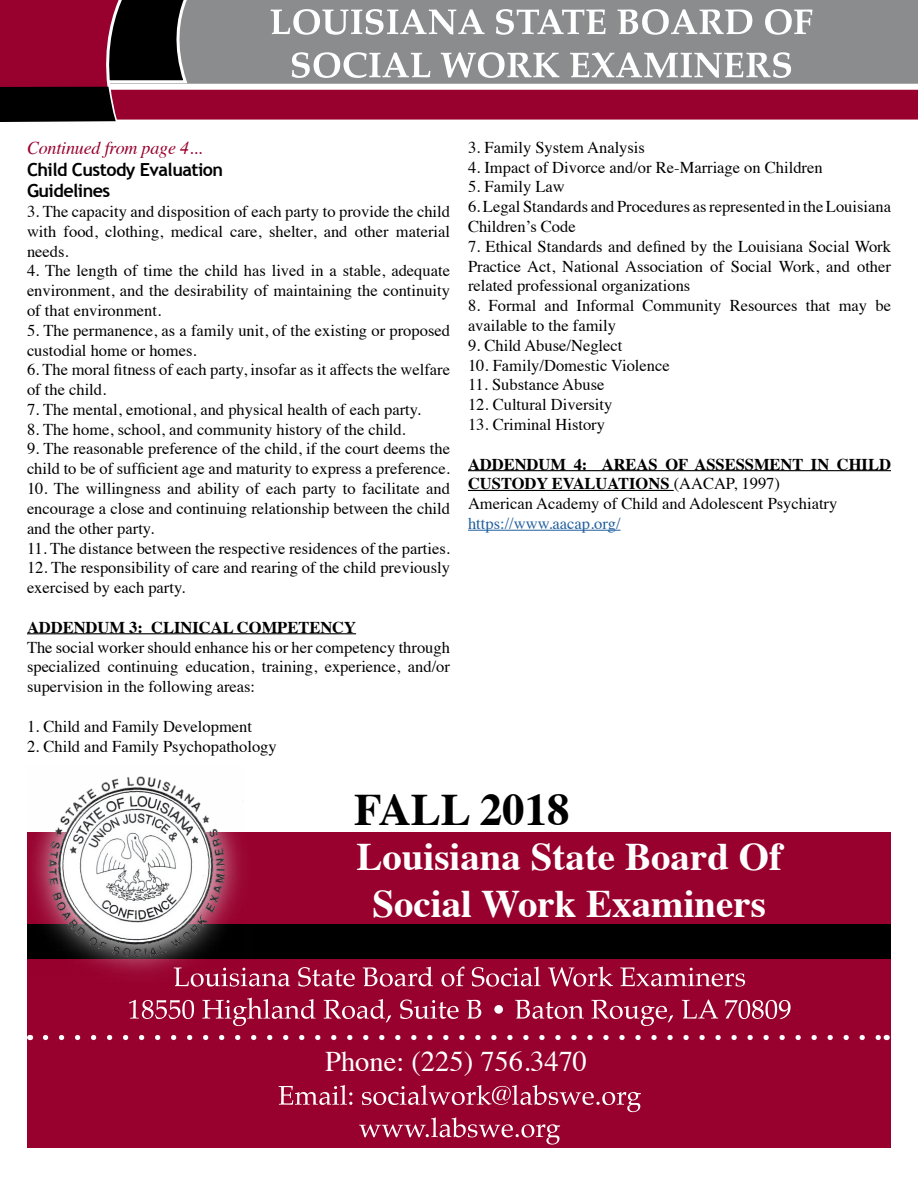
<style>
.page{position:relative;width:918px;height:1188px;background:#fff}
.page>*{position:absolute;margin:0;border:0;box-sizing:border-box;transform-origin:0 0}
.t1{font:700 45px "Times";color:#000}
.t2{font:700 39px/46.8px "Times";color:#fff;text-align:center}
.t3{font:28.5px "Times";color:#fff}
.t4{font:700 18px/21.6px "Trebuchet MS";letter-spacing:-.03em;color:#000}
.t5{font:italic 18px "Times";letter-spacing:-.01em;color:#98002e}
.t6{font:16.5px/19.8px "Times";color:#000}
.t7{font:700 16.5px "Times";color:#000}
.t8{font:16.5px "Times";color:#215e9e}
.s1{font-weight:700}
</style>
<div class="page">
<div style="left:27px;top:832px;width:864px;height:316px;background:#98002e"></div>
<div style="left:27px;top:924px;width:864px;height:34px;background:#000"></div>
<svg style="left:279px;top:1085px;width:362px;height:60px"></svg>
<svg style="left:515px;top:1000px;width:276px;height:26px"></svg>
<svg style="left:129px;top:998px;width:352px;height:28px"></svg>
<svg style="left:253px;top:967px;width:492px;height:20px"></svg>
<svg style="left:45px;top:1035px;width:833px;height:5px"></svg>
<svg style="left:175px;top:801px;width:78px;height:186px"></svg>
<img style="left:27px;top:776px;width:216px;height:199px">
<div style="left:494px;top:1005px;width:9px;height:9px;background:#fff;border-radius:50%"></div>
<svg style="left:0;top:0;width:918px;height:122px;background:#966978"></svg>
<hr style="left:27px;top:633px;width:329px;height:1px;background:#000">
<hr style="left:468px;top:470px;width:423px;height:1px;background:#000">
<hr style="left:468px;top:490px;width:206px;height:1px;background:#000">
<hr style="left:468px;top:530px;width:153px;height:1px;background:#215e9e">
<p class="t5" style="left:27px;top:132px;width:177px">Continued from page 4...</p>
<p class="t4" style="left:27px;top:158px;width:198px">Child Custody Evaluation<br>Guidelines</p>
<p class="t6" style="left:27px;top:200px;width:425px;text-align:justify">3. The capacity and disposition of each party to provide the child with food, clothing, medical care, shelter, and other material needs.</p>
<p class="t6" style="left:27px;top:259px;width:425px;text-align:justify">4. The length of time the child has lived in a stable, adequate environment, and the desirability of maintaining the continuity of that environment.</p>
<p class="t6" style="left:27px;top:319px;width:425px">5. The permanence, as a family unit, of the existing or proposed custodial home or homes.</p>
<p class="t6" style="left:27px;top:358px;width:425px">6. The moral fitness of each party, insofar as it affects the welfare of the child.</p>
<p class="t6" style="left:27px;top:398px;width:396px">7. The mental, emotional, and physical health of each party.</p>
<p class="t6" style="left:27px;top:418px;width:380px">8. The home, school, and community history of the child.</p>
<p class="t6" style="left:27px;top:438px;width:425px">9. The reasonable preference of the child, if the court deems the child to be of sufficient age and maturity to express a preference.</p>
<p class="t6" style="left:27px;top:477px;width:425px;text-align:justify">10. The willingness and ability of each party to facilitate and encourage a close and continuing relationship between the child and the other party.</p>
<p class="t6" style="left:27px;top:537px;width:425px">11. The distance between the respective residences of the parties.</p>
<p class="t6" style="left:27px;top:556px;width:425px">12. The responsibility of care and rearing of the child previously exercised by each party.</p>
<p class="t7" style="left:27px;top:611px;width:331px">ADDENDUM 3: CLINICAL COMPETENCY</p>
<p class="t6" style="left:27px;top:636px;width:425px;text-align:justify">The social worker should enhance his or her competency through specialized continuing education, training, experience, and/or supervision in the following areas:</p>
<p class="t6" style="left:27px;top:715px;width:227px">1. Child and Family Development</p>
<p class="t6" style="left:27px;top:735px;width:251px">2. Child and Family Psychopathology</p>
<p class="t6" style="left:468px;top:136px;width:178px">3. Family System Analysis</p>
<p class="t6" style="left:468px;top:156px;width:356px">4. Impact of Divorce and/or Re-Marriage on Children</p>
<p class="t6" style="left:468px;top:176px;width:98px">5. Family Law</p>
<p class="t6" style="left:468px;top:195px;width:425px">6. Legal Standards and Procedures as represented in the Louisiana<br>Children’s Code</p>
<p class="t6" style="left:468px;top:235px;width:425px;text-align:justify">7. Ethical Standards and defined by the Louisiana Social Work Practice Act, National Association of Social Work, and other related professional organizations</p>
<p class="t6" style="left:468px;top:294px;width:425px">8. Formal and Informal Community Resources that may be available to the family</p>
<p class="t6" style="left:468px;top:334px;width:156px">9. Child Abuse/Neglect</p>
<p class="t6" style="left:468px;top:354px;width:203px">10. Family/Domestic Violence</p>
<p class="t6" style="left:468px;top:374px;width:138px">11. Substance Abuse</p>
<p class="t6" style="left:468px;top:393px;width:146px">12. Cultural Diversity</p>
<p class="t6" style="left:468px;top:413px;width:139px">13. Criminal History</p>
<p class="t6" style="left:468px;top:453px;width:424px"><span class="s1">ADDENDUM 4: AREAS OF ASSESSMENT IN CHILD<br>CUSTODY EVALUATIONS</span> (AACAP, 1997)<br>American Academy of Child and Adolescent Psychiatry</p>
<p class="t8" style="left:468px;top:508px;width:154px">https://www.aacap.org/</p>
<h1 class="t1" style="left:354px;top:767px;width:217px">FALL 2018</h1>
<h2 class="t2" style="left:356px;top:830px;width:427px">Louisiana State Board Of<br>Social Work Examiners</h2>
<h3 class="t3" style="left:325px;top:1035px;width:264px">Phone: (225) 756.3470</h3>
</div>
